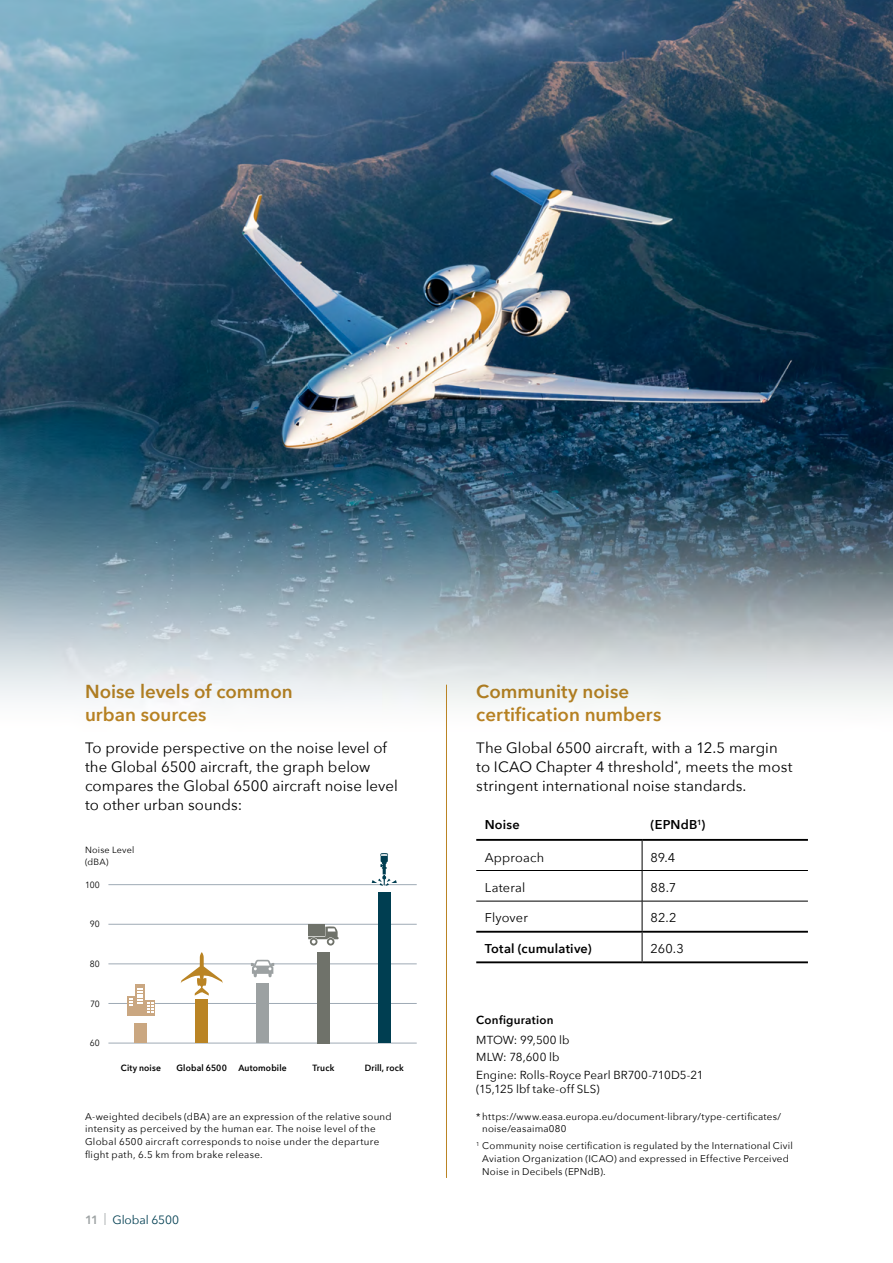
<style>
.page{position:relative;width:893px;height:1263px;background:#fff}
.page>*{position:absolute;margin:0;border:0;box-sizing:border-box;transform-origin:0 0}
.t1{font:600 18.75px/22.5px "Avenir Next";color:#ba8424}
.t2{font:15px/19.2px "Avenir Next";letter-spacing:.005em;color:#000}
.t3{font:12.75px "Avenir Next";letter-spacing:.01em;color:#000}
.t4{font:600 12.75px "Avenir Next";letter-spacing:.02em;color:#000}
.t5{font:12px "Avenir Next";letter-spacing:-.005em;color:#003e51}
.t6{font:11.7px/17.7px "Avenir Next";color:#000}
.t7{font:600 11.7px "Avenir Next";letter-spacing:.02em;color:#000}
.t8{font:9.75px/12.8px "Avenir Next";letter-spacing:.03em;color:#000}
.t9{font:600 9px "Avenir Next";letter-spacing:.02em;color:#000;scale:.95 1}
.t10{font:9px/12px "Avenir Next";letter-spacing:.02em;color:#000}
.t11{font:9px "Avenir Next";letter-spacing:.02em;color:#000;scale:.95 1}
.s1{font-weight:600;color:#9ca1a2}
.s2{color:#9ca1a2}
</style>
<div class="page">
<img style="left:0;top:0;width:893px;height:705px">
<hr style="left:446px;top:685px;width:1px;height:493px;background:#ba8424">
<svg style="left:642px;top:841px;width:1px;height:29px"></svg>
<hr style="left:476px;top:870px;width:166px;height:1px;background:#000">
<hr style="left:642px;top:870px;width:166px;height:1px;background:#000">
<hr style="left:642px;top:871px;width:1px;height:30px;background:#000">
<hr style="left:476px;top:901px;width:166px;height:1px;background:#000">
<hr style="left:642px;top:901px;width:166px;height:1px;background:#000">
<hr style="left:642px;top:901px;width:1px;height:30px;background:#000">
<svg style="left:642px;top:933px;width:1px;height:28px"></svg>
<hr style="left:476px;top:839px;width:166px;height:2px;background:#000">
<hr style="left:642px;top:839px;width:166px;height:2px;background:#000">
<hr style="left:476px;top:931px;width:166px;height:2px;background:#000">
<hr style="left:642px;top:931px;width:166px;height:2px;background:#000">
<hr style="left:476px;top:961px;width:166px;height:2px;background:#000">
<hr style="left:642px;top:961px;width:166px;height:2px;background:#000">
<hr style="left:108px;top:884px;width:309px;height:1px;background:#9faab5">
<hr style="left:108px;top:1043px;width:309px;height:1px;background:#9faab5">
<hr style="left:108px;top:1003px;width:309px;height:1px;background:#9faab5">
<hr style="left:108px;top:963px;width:309px;height:1px;background:#9faab5">
<hr style="left:108px;top:924px;width:309px;height:1px;background:#9faab5">
<div style="left:256px;top:984px;width:13px;height:59px;background:#9ca1a2"></div>
<svg style="left:250px;top:960px;width:25px;height:17px"></svg>
<div style="left:378px;top:892px;width:13px;height:151px;background:#003e51"></div>
<svg style="left:372px;top:853px;width:25px;height:33px"></svg>
<div style="left:317px;top:952px;width:13px;height:91px;background:#6f726a"></div>
<svg style="left:308px;top:926px;width:31px;height:19px"></svg>
<div style="left:308px;top:924px;width:17px;height:12px;background:#6f726a"></div>
<div style="left:135px;top:1023px;width:12px;height:20px;background:#caa781"></div>
<div style="left:127px;top:1007px;width:28px;height:9px;background:#caa781"></div>
<div style="left:135px;top:985px;width:10px;height:31px;background:#caa781"></div>
<svg style="left:147px;top:1001px;width:8px;height:12px"></svg>
<div style="left:127px;top:996px;width:7px;height:20px;background:#caa781"></div>
<svg style="left:129px;top:988px;width:24px;height:24px"></svg>
<div style="left:195px;top:999px;width:13px;height:44px;background:#ba8424"></div>
<svg style="left:181px;top:952px;width:42px;height:43px"></svg>
<h1 class="t1" style="left:85px;top:680px;width:209px">Noise levels of common urban sources</h1>
<h2 class="t2" style="left:85px;top:737px;width:314px">To provide perspective on the noise level of the Global 6500 aircraft, the graph below compares the Global 6500 aircraft noise level to other urban sounds:</h2>
<p class="t10" style="left:85px;top:843px;width:51px">Noise Level (dBA)</p>
<p class="t11" style="left:85px;top:877px;width:17px">100</p>
<p class="t11" style="left:90px;top:917px;width:12px">90</p>
<p class="t11" style="left:90px;top:956px;width:12px">80</p>
<p class="t11" style="left:90px;top:996px;width:12px">70</p>
<p class="t11" style="left:90px;top:1036px;width:12px">60</p>
<p class="t9" style="left:121px;top:1060px;width:44px">City noise</p>
<p class="t9" style="left:177px;top:1060px;width:55px">Global 6500</p>
<p class="t9" style="left:238px;top:1060px;width:52px">Automobile</p>
<p class="t9" style="left:312px;top:1060px;width:25px">Truck</p>
<p class="t9" style="left:365px;top:1060px;width:43px">Drill, rock</p>
<p class="t8" style="left:85px;top:1109px;width:308px">A-weighted decibels (dBA) are an expression of the relative sound intensity as perceived by the human ear. The noise level of the Global 6500 aircraft corresponds to noise under the departure flight path, 6.5 km from brake release.</p>
<p class="t5" style="left:85px;top:1210px;width:96px"><span class="s1">11</span> <span class="s2">|</span> Global 6500</p>
<h1 class="t1" style="left:476px;top:680px;width:187px">Community noise certification numbers</h1>
<h2 class="t2" style="left:476px;top:737px;width:318px">The Global 6500 aircraft, with a 12.5 margin to ICAO Chapter 4 threshold<sup>*</sup>, meets the most stringent international noise standards.</h2>
<h3 class="t4" style="left:485px;top:813px;width:37px">Noise</h3>
<h3 class="t4" style="left:651px;top:813px;width:56px">(EPNdB<sup>1</sup>)</h3>
<h3 class="t3" style="left:485px;top:847px;width:61px">Approach</h3>
<h3 class="t3" style="left:651px;top:847px;width:26px">89.4</h3>
<h3 class="t3" style="left:485px;top:877px;width:42px">Lateral</h3>
<h3 class="t3" style="left:651px;top:877px;width:27px">88.7</h3>
<h3 class="t3" style="left:485px;top:907px;width:45px">Flyover</h3>
<h3 class="t3" style="left:651px;top:907px;width:27px">82.2</h3>
<h3 class="t4" style="left:485px;top:938px;width:108px">Total (cumulative)</h3>
<h3 class="t3" style="left:651px;top:938px;width:35px">260.3</h3>
<p class="t7" style="left:476px;top:1009px;width:79px">Configuration</p>
<p class="t6" style="left:476px;top:1030px;width:229px">MTOW: 99,500 lb<br>MLW: 78,600 lb<br>Engine: Rolls-Royce Pearl BR700-710D5-21</p>
<p class="t6" style="left:476px;top:1079px;width:125px">(15,125 lbf take-off SLS)</p>
<p class="t8" style="left:482px;top:1109px;width:300px;text-indent:-6px">* https://www.easa.europa.eu/document-library/type-certificates/ noise/easaima080</p>
<p class="t8" style="left:482px;top:1139px;width:312px;text-indent:-6px"><sup>1</sup> Community noise certification is regulated by the International Civil<br>Aviation Organization (ICAO) and expressed in Effective Perceived<br>Noise in Decibels (EPNdB).</p>
</div>
